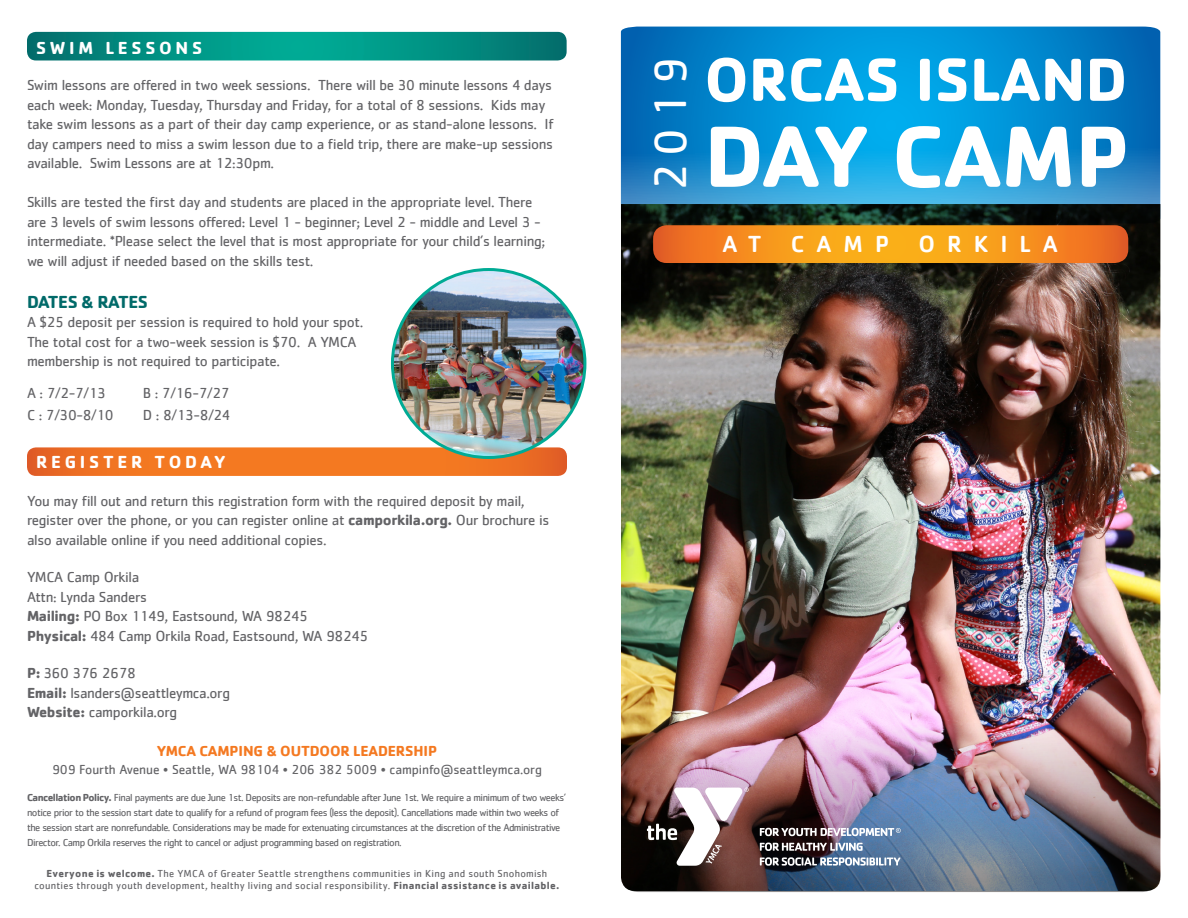
<style>
.page{position:relative;width:1188px;height:918px;background:#fff}
.page>*{position:absolute;margin:0;border:0;box-sizing:border-box;transform-origin:0 0}
.t1{font:700 90px "Cachet";color:#fff}
.t2{font:700 63px "Cachet";color:#fff}
.Cover_Date{font:47.25px "Cachet";color:#fff}
.Cover_Text_REV{font:500 24px "Cachet";letter-spacing:.5em;color:#fff}
.Subhead_CAPS_REV{font:700 18px "Cachet";letter-spacing:.21em;color:#fff}
.Body_Text{font:700 18px "Cachet";letter-spacing:-.025em;color:#016a69}
.Body_Text-2{font:15px/19.5px "Cachet";letter-spacing:-.025em;color:#636366}
.SP_2_Body_Copy{font:15px/19.5px "Cachet";letter-spacing:-.025em;color:#636366}
.SP_2_Subhead_2{font:15px/19.5px "Cachet";letter-spacing:-.025em;color:#636366}
.Subhead_B{font:700 15px "Cachet";letter-spacing:-.01em;color:#f47921}
.Body_Text-3{font:13.5px "Cachet";letter-spacing:-.01em;color:#636366}
.SP_2_Body_Copy-2{font:10.5px/15px "Cachet";letter-spacing:-.05em;color:#636366}
.legal_type{font:10.5px/12px "Cachet";letter-spacing:.025em;color:#636366;text-align:center}
.s1{font-weight:700}
</style>
<div class="page">
<img style="left:621px;top:224px;width:539px;height:667px">
<img style="left:621px;top:712px;width:539px;height:180px;border-radius:18px">
<svg style="left:621px;top:27px;width:539px;height:197px;background:#0c84bf"></svg>
<svg style="left:653px;top:225px;width:475px;height:38px;background:#f1901d"></svg>
<svg style="left:647px;top:788px;width:102px;height:78px"></svg>
<svg style="left:760px;top:843px;width:103px;height:8px"></svg>
<svg style="left:760px;top:857px;width:140px;height:9px"></svg>
<svg style="left:760px;top:828px;width:141px;height:8px"></svg>
<svg style="left:27px;top:447px;width:540px;height:29px;background:#f07625"></svg>
<svg style="left:27px;top:32px;width:540px;height:28px;background:#029083"></svg>
<img style="left:392px;top:270px;width:193px;height:188px">
<p class="Subhead_CAPS_REV" style="left:36px;top:36px;width:168px">SWIM LESSONS</p>
<p class="Body_Text-2" style="left:27px;top:75px;width:528px">Swim lessons are offered in two week sessions. There will be 30 minute lessons 4 days each week: Monday, Tuesday, Thursday and Friday, for a total of 8 sessions. Kids may take swim lessons as a part of their day camp experience, or as stand-alone lessons. If day campers need to miss a swim lesson due to a field trip, there are make-up sessions available. Swim Lessons are at 12:30pm.</p>
<p class="Body_Text-2" style="left:27px;top:192px;width:520px">Skills are tested the first day and students are placed in the appropriate level. There are 3 levels of swim lessons offered: Level 1 - beginner; Level 2 - middle and Level 3 - intermediate. *Please select the level that is most appropriate for your child’s learning; we will adjust if needed based on the skills test.</p>
<p class="Body_Text" style="left:27px;top:290px;width:123px">DATES &amp; RATES</p>
<p class="Body_Text-2" style="left:27px;top:312px;width:338px">A $25 deposit per session is required to hold your spot.<br>The total cost for a two-week session is $70. A YMCA membership is not required to participate.</p>
<p class="Body_Text-2" style="left:27px;top:382px;width:81px">A : 7/2-7/13</p>
<p class="Body_Text-2" style="left:143px;top:382px;width:88px">B : 7/16-7/27</p>
<p class="Body_Text-2" style="left:27px;top:405px;width:88px">C : 7/30-8/10</p>
<p class="Body_Text-2" style="left:143px;top:405px;width:89px">D : 8/13-8/24</p>
<p class="Subhead_CAPS_REV" style="left:36px;top:450px;width:191px">REGISTER TODAY</p>
<p class="SP_2_Body_Copy" style="left:27px;top:490px;width:524px">You may fill out and return this registration form with the required deposit by mail, register over the phone, or you can register online at <span class="s1">camporkila.org.</span> Our brochure is also available online if you need additional copies.</p>
<p class="SP_2_Body_Copy" style="left:27px;top:567px;width:343px">YMCA Camp Orkila<br>Attn: Lynda Sanders<br><span class="s1">Mailing:</span> PO Box 1149, Eastsound, WA 98245<br><span class="s1">Physical:</span> 484 Camp Orkila Road, Eastsound, WA 98245</p>
<p class="SP_2_Subhead_2" style="left:27px;top:663px;width:205px"><span class="s1">P:</span> 360 376 2678<br><span class="s1">Email:</span> lsanders@seattleymca.org<br><span class="s1">Website:</span> camporkila.org</p>
<p class="Subhead_B" style="left:157px;top:741px;width:282px">YMCA CAMPING &amp; OUTDOOR LEADERSHIP</p>
<p class="Body_Text-3" style="left:52px;top:762px;width:491px">909 Fourth Avenue • Seattle, WA 98104 • 206 382 5009 • campinfo@seattleymca.org</p>
<p class="SP_2_Body_Copy-2" style="left:27px;top:790px;width:541px"><span class="s1">Cancellation Policy.</span> Final payments are due June 1st. Deposits are non-refundable after June 1st. We require a minimum of two weeks’ notice prior to the session start date to qualify for a refund of program fees (less the deposit). Cancellations made within two weeks of the session start are nonrefundable. Considerations may be made for extenuating circumstances at the discretion of the Administrative Director. Camp Orkila reserves the right to cancel or adjust programming based on registration.</p>
<p class="legal_type" style="left:34px;top:867px;width:527px"><span class="s1">Everyone is welcome.</span> The YMCA of Greater Seattle strengthens communities in King and south Snohomish counties through youth development, healthy living and social responsibility. <span class="s1">Financial assistance is available.</span></p>
<p class="Cover_Date" style="left:643px;top:191px;width:136px;rotate:-90deg">2019</p>
<p class="t2" style="left:704px;top:39px;width:424px">ORCAS ISLAND</p>
<p class="t1" style="left:704px;top:98px;width:427px">DAY CAMP</p>
<p class="Cover_Text_REV" style="left:722px;top:229px;width:337px">AT CAMP ORKILA</p>
</div>
